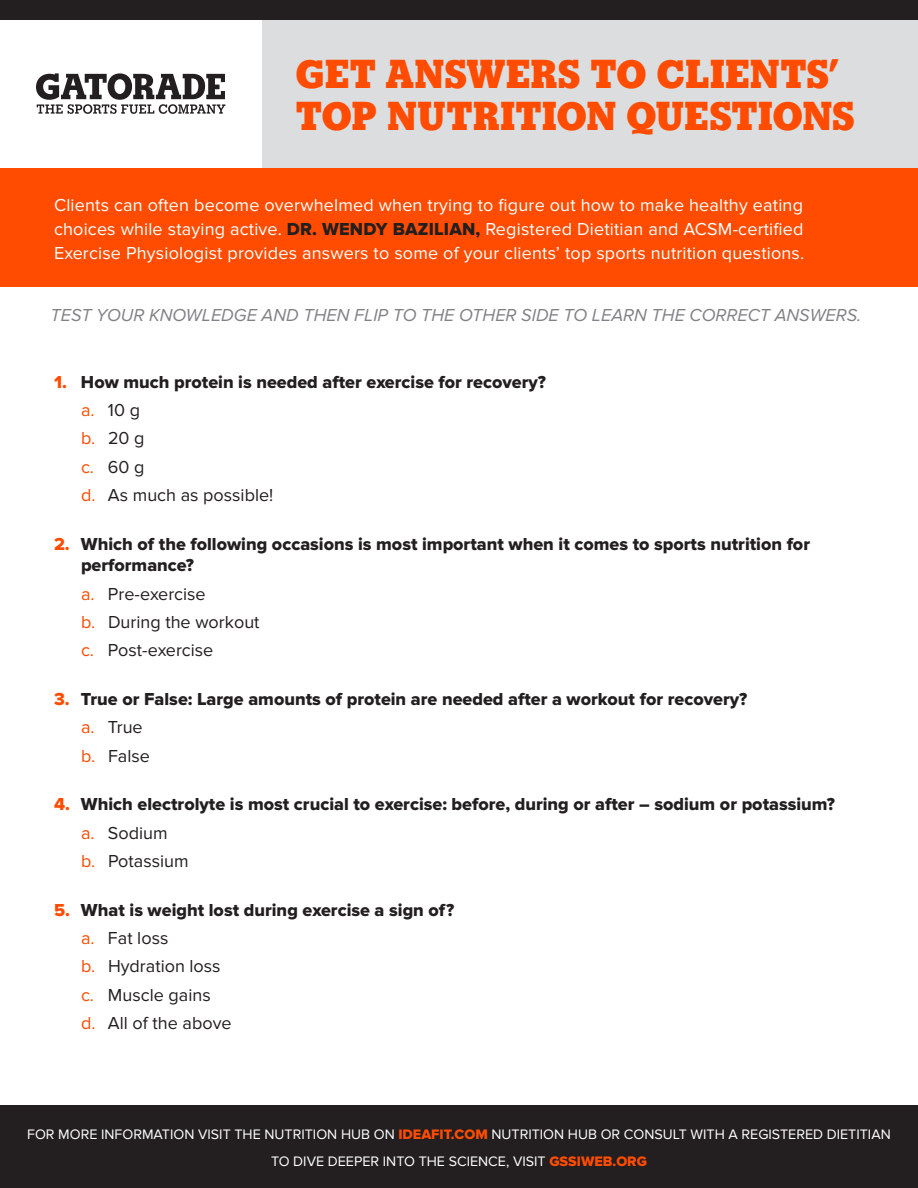
<style>
.page{position:relative;width:918px;height:1188px;background:#fff}
.page>*{position:absolute;margin:0;border:0;box-sizing:border-box;transform-origin:0 0}
.t1{font:900 42px/42px "Gatorade";color:#ff4c00}
.t2{font:18px/21.6px "Proxima Nova Extrabld";color:#231f20}
.t3{font:18px/24px "Proxima Nova";letter-spacing:.01em;color:#fff;text-align:justify}
.t4{font:18px "Proxima Nova";color:#231f20}
.t5{font:italic 18px "Proxima Nova";color:#808285}
.t6{font:14.25px "Proxima Nova";color:#fff}
.s1{font-family:"Proxima Nova Extrabld";color:#231f20}
.s2{color:#ff4c00}
.s3{font-family:"Proxima Nova Extrabld";color:#ff4c00}
</style>
<div class="page">
<div style="left:262px;top:0;width:656px;height:210px;background:#dcdddf"></div>
<div style="left:0;top:168px;width:918px;height:119px;background:#ff4c00"></div>
<svg style="left:36px;top:73px;width:189px;height:41px"></svg>
<div style="left:0;top:0;width:918px;height:19px;background:#231f20"></div>
<div style="left:0;top:1106px;width:918px;height:82px;background:#231f20"></div>
<p class="t1" style="left:296px;top:54px;width:560px">GET ANSWERS TO CLIENTS’<br>TOP NUTRITION QUESTIONS</p>
<p class="t3" style="left:54px;top:193px;width:752px">Clients can often become overwhelmed when trying to figure out how to make healthy eating choices while staying active. <span class="s1">DR. WENDY BAZILIAN,</span> Registered Dietitian and ACSM-certified Exercise Physiologist provides answers to some of your clients’ top sports nutrition questions.</p>
<p class="t5" style="left:51px;top:305px;width:812px">TEST YOUR KNOWLEDGE AND THEN FLIP TO THE OTHER SIDE TO LEARN THE CORRECT ANSWERS.</p>
<p class="t2" style="left:54px;top:371px;width:494px"><span class="s2">1.</span> How much protein is needed after exercise for recovery?</p>
<p class="t4" style="left:81px;top:400px;width:61px"><span class="s2">a.</span> 10 g</p>
<p class="t4" style="left:81px;top:428px;width:65px"><span class="s2">b.</span> 20 g</p>
<p class="t4" style="left:81px;top:456px;width:65px"><span class="s2">c.</span> 60 g</p>
<p class="t4" style="left:81px;top:485px;width:194px"><span class="s2">d.</span> As much as possible!</p>
<p class="t2" style="left:81px;top:533px;width:731px;text-indent:-27px"><span class="s2">2.</span> Which of the following occasions is most important when it comes to sports nutrition for performance?</p>
<p class="t4" style="left:81px;top:583px;width:126px"><span class="s2">a.</span> Pre-exercise</p>
<p class="t4" style="left:81px;top:612px;width:180px"><span class="s2">b.</span> During the workout</p>
<p class="t4" style="left:81px;top:640px;width:134px"><span class="s2">c.</span> Post-exercise</p>
<p class="t2" style="left:54px;top:689px;width:695px"><span class="s2">3.</span> True or False: Large amounts of protein are needed after a workout for recovery?</p>
<p class="t4" style="left:81px;top:717px;width:63px"><span class="s2">a.</span> True</p>
<p class="t4" style="left:81px;top:745px;width:70px"><span class="s2">b.</span> False</p>
<p class="t2" style="left:54px;top:794px;width:782px"><span class="s2">4.</span> Which electrolyte is most crucial to exercise: before, during or after – sodium or potassium?</p>
<p class="t4" style="left:81px;top:822px;width:88px"><span class="s2">a.</span> Sodium</p>
<p class="t4" style="left:81px;top:851px;width:109px"><span class="s2">b.</span> Potassium</p>
<p class="t2" style="left:54px;top:899px;width:402px"><span class="s2">5.</span> What is weight lost during exercise a sign of?</p>
<p class="t4" style="left:81px;top:928px;width:89px"><span class="s2">a.</span> Fat loss</p>
<p class="t4" style="left:81px;top:956px;width:141px"><span class="s2">b.</span> Hydration loss</p>
<p class="t4" style="left:81px;top:984px;width:131px"><span class="s2">c.</span> Muscle gains</p>
<p class="t4" style="left:81px;top:1013px;width:152px"><span class="s2">d.</span> All of the above</p>
<p class="t6" style="left:27px;top:1126px;width:865px">FOR MORE INFORMATION VISIT THE NUTRITION HUB ON <span class="s3">IDEAFIT.COM</span> NUTRITION HUB OR CONSULT WITH A REGISTERED DIETITIAN</p>
<p class="t6" style="left:271px;top:1153px;width:377px">TO DIVE DEEPER INTO THE SCIENCE, VISIT <span class="s3">GSSIWEB.ORG</span></p>
</div>
